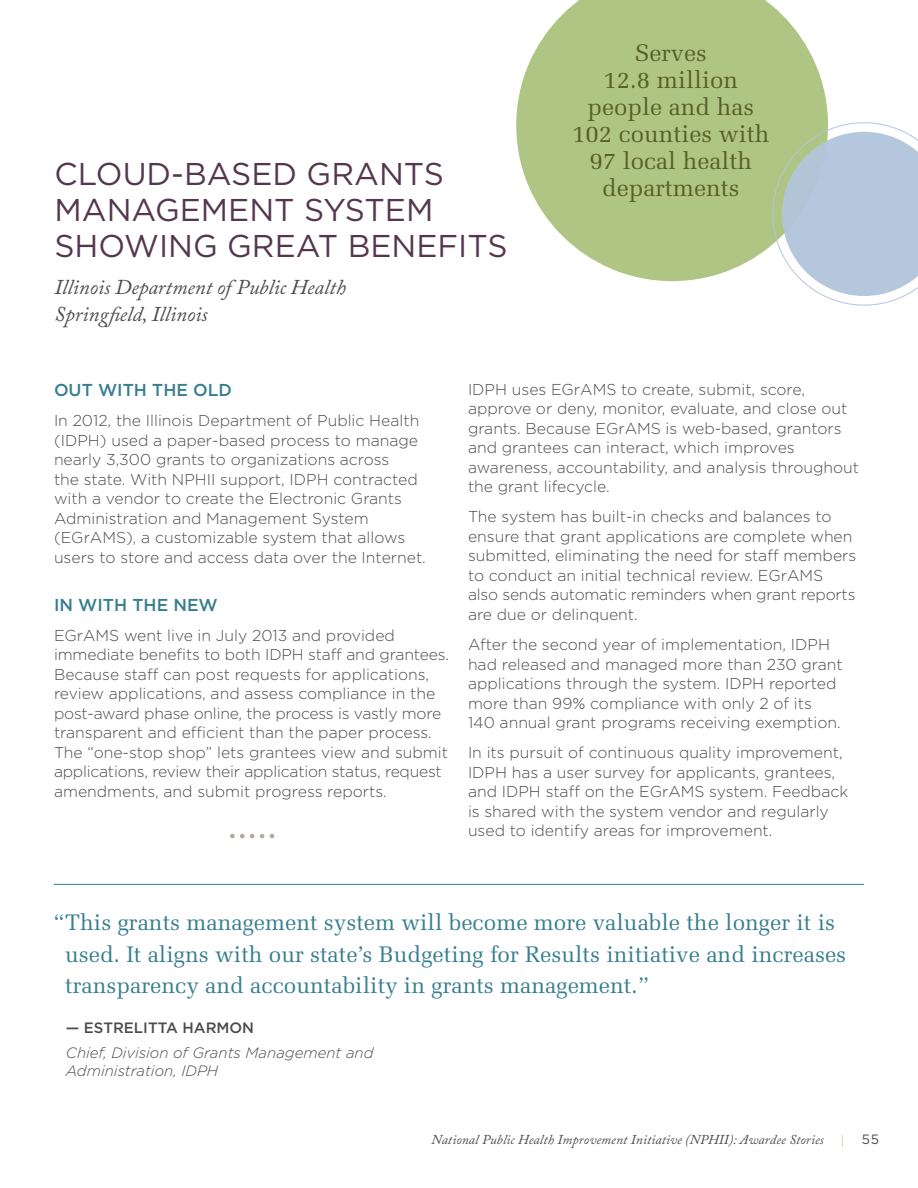
<style>
.page{position:relative;width:918px;height:1188px;background:#fff}
.page>*{position:absolute;margin:0;border:0;box-sizing:border-box;transform-origin:0 0}
.t1{font:31.5px/36px "Gotham";color:#54374e}
.t2{font:24px/27px "Melior";color:#55612a;text-align:center}
.t3{font:22.5px/31.5px "Melior";color:#377e8f}
.t4{font:italic 21px/27px "Adobe Caslon Pro";color:#4b4c4d}
.t5{font:500 17.25px "Gotham";color:#377e8f}
.t6{font:300 15.75px/19.5px "Gotham";color:#4b4c4d}
.t7{font:italic 300 15px/18.8px "Gotham";color:#4b4c4d}
.t8{font:500 15px "Gotham";color:#4b4c4d}
.t9{font:italic 13.5px "Adobe Caslon Pro";letter-spacing:.01em;color:#4b4c4d}
.t10{font:13.5px "Gotham";color:#4b4c4d}
.t11{font:italic 12px "Adobe Caslon Pro";color:#b7ca8e}
</style>
<div class="page">
<hr style="left:54px;top:884px;width:810px;height:1px;background:#377e8f">
<svg style="left:516px;top:0;width:312px;height:281px;background:#bacd94"></svg>
<svg style="left:772px;top:122px;width:146px;height:184px"></svg>
<svg style="left:230px;top:834px;width:24px;height:4px"></svg>
<svg style="left:260px;top:834px;width:4px;height:4px"></svg>
<svg style="left:270px;top:834px;width:4px;height:4px"></svg>
<h2 class="t1" style="left:54px;top:155px;width:455px">CLOUD-BASED GRANTS<br>MANAGEMENT SYSTEM<br>SHOWING GREAT BENEFITS</h2>
<p class="t4" style="left:54px;top:274px;width:293px">Illinois Department of Public Health<br>Springfield, Illinois</p>
<p class="t2" style="left:572px;top:39px;width:199px">Serves<br>12.8 million people and has<br>102 counties with<br>97 local health departments</p>
<h3 class="t5" style="left:54px;top:379px;width:180px">OUT WITH THE OLD</h3>
<p class="t6" style="left:54px;top:411px;width:373px">In 2012, the Illinois Department of Public Health (IDPH) used a paper-based process to manage nearly 3,300 grants to organizations across<br>the state. With NPHII support, IDPH contracted with a vendor to create the Electronic Grants Administration and Management System (EGrAMS), a customizable system that allows users to store and access data over the Internet.</p>
<h3 class="t5" style="left:54px;top:594px;width:165px">IN WITH THE NEW</h3>
<p class="t6" style="left:54px;top:625px;width:397px">EGrAMS went live in July 2013 and provided immediate benefits to both IDPH staff and grantees.<br>Because staff can post requests for applications, review applications, and assess compliance in the post-award phase online, the process is vastly more transparent and efficient than the paper process.<br>The “one-stop shop” lets grantees view and submit applications, review their application status, request amendments, and submit progress reports.</p>
<p class="t6" style="left:468px;top:379px;width:393px">IDPH uses EGrAMS to create, submit, score, approve or deny, monitor, evaluate, and close out grants. Because EGrAMS is web-based, grantors and grantees can interact, which improves awareness, accountability, and analysis throughout the grant lifecycle.</p>
<p class="t6" style="left:468px;top:507px;width:390px">The system has built-in checks and balances to ensure that grant applications are complete when submitted, eliminating the need for staff members to conduct an initial technical review. EGrAMS also sends automatic reminders when grant reports are due or delinquent.</p>
<p class="t6" style="left:468px;top:635px;width:376px">After the second year of implementation, IDPH had released and managed more than 230 grant applications through the system. IDPH reported more than 99% compliance with only 2 of its 140 annual grant programs receiving exemption.</p>
<p class="t6" style="left:468px;top:743px;width:382px">In its pursuit of continuous quality improvement, IDPH has a user survey for applicants, grantees, and IDPH staff on the EGrAMS system. Feedback is shared with the system vendor and regularly used to identify areas for improvement.</p>
<p class="t3" style="left:65px;top:907px;width:783px;text-indent:-11px">“This grants management system will become more valuable the longer it is used. It aligns with our state’s Budgeting for Results initiative and increases transparency and accountability in grants management.”</p>
<p class="t8" style="left:66px;top:1019px;width:190px">— ESTRELITTA HARMON</p>
<p class="t7" style="left:66px;top:1043px;width:309px">Chief, Division of Grants Management and<br>Administration, IDPH</p>
<p class="t9" style="left:432px;top:1132px;width:394px">National Public Health Improvement Initiative (NPHII): Awardee Stories</p>
<p class="t11" style="left:841px;top:1133px;width:4px">|</p>
<p class="t10" style="left:862px;top:1131px;width:19px">55</p>
</div>
